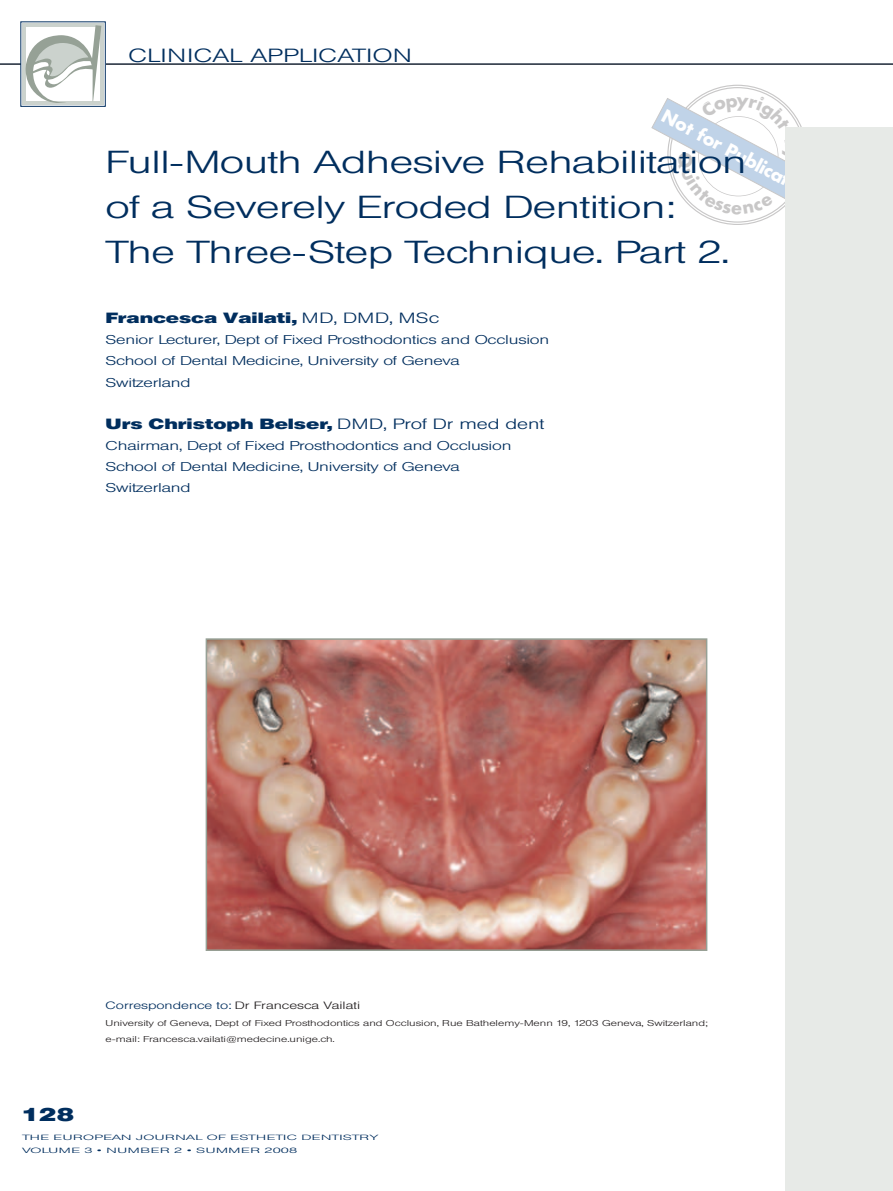
<style>
.page{position:relative;width:893px;height:1191px;background:#fff}
.page>*{position:absolute;margin:0;border:0;box-sizing:border-box;transform-origin:0 0}
.t1{font:300 31.5px/45px "Helvetica BQ";letter-spacing:-.01em;color:#002e5e;scale:1.43 1}
.t2{font:700 19.8px "Futura T";color:#fff}
.t3{font:300 18.9px "Helvetica BQ";letter-spacing:.025em;color:#002e5e;scale:1.43 1}
.t4{font:900 18.9px "Helvetica BQ";color:#002e5e;scale:1.43 1}
.t5{font:900 14.7px "Helvetica BQ";color:#002e5e;scale:1.43 1}
.t6{font:300 12.6px/21px "Helvetica BQ";letter-spacing:-.01em;color:#002e5e;scale:1.43 1}
.t7{font:300 10.5px "Helvetica BQ";color:#231f20;scale:1.43 1}
.t8{font:300 8.4px/16.5px "Helvetica BQ";color:#231f20;scale:1.43 1}
.t9{font:300 7.5px/12.8px "Helvetica BQ";letter-spacing:.025em;color:#002e5e;scale:2 1}
.s1{font-weight:300}
.s2{color:#002e5e}
</style>
<div class="page">
<hr style="left:892px;top:128px;width:1px;height:1063px;background:#e7eae7">
<hr style="left:0;top:64px;width:893px;height:1px;background:#231f20">
<div style="left:21px;top:22px;width:85px;height:85px;border:1px solid #002e5e"></div>
<div style="left:22px;top:23px;width:82px;height:82px;background:#cbd2cd"></div>
<svg style="left:25px;top:25px;width:76px;height:78px"></svg>
<div style="left:785px;top:128px;width:107px;height:1063px;background:#e7eae7"></div>
<img style="left:209px;top:641px;width:495px;height:307px">
<div style="left:206px;top:638px;width:501px;height:313px;border:2px solid #96a196"></div>
<svg style="left:651px;top:84px;width:173px;height:141px"></svg>
<h3 class="t3" style="left:128px;top:49px;width:200px">CLINICAL APPLICATION</h3>
<h2 class="t2" style="left:669px;top:103px;width:171px;rotate:28deg">Not for Publication</h2>
<h1 class="t1" style="left:106px;top:143px;width:450px">Full-Mouth Adhesive Rehabilitation of a Severely Eroded Dentition:<br>The Three-Step Technique. Part 2.</h1>
<p class="t5" style="left:106px;top:313px;width:235px">Francesca Vailati, <span class="s1">MD, DMD, MSc</span></p>
<p class="t6" style="left:106px;top:331px;width:312px">Senior Lecturer, Dept of Fixed Prosthodontics and Occlusion<br>School of Dental Medicine, University of Geneva<br>Switzerland</p>
<p class="t5" style="left:106px;top:418px;width:308px">Urs Christoph Belser, <span class="s1">DMD, Prof Dr med dent</span></p>
<p class="t6" style="left:106px;top:436px;width:285px">Chairman, Dept of Fixed Prosthodontics and Occlusion<br>School of Dental Medicine, University of Geneva<br>Switzerland</p>
<h3 class="t4" style="left:22px;top:1108px;width:38px">128</h3>
<p class="t7" style="left:106px;top:1002px;width:179px"><span class="s2">Correspondence to:</span> Dr Francesca Vailati</p>
<p class="t8" style="left:106px;top:1015px;width:423px">University of Geneva, Dept of Fixed Prosthodontics and Occlusion, Rue Bathelemy-Menn 19, 1203 Geneva, Switzerland; e-mail: Francesca.vailati@medecine.unige.ch.</p>
<p class="t9" style="left:22px;top:1132px;width:180px">THE EUROPEAN JOURNAL OF ESTHETIC DENTISTRY<br>VOLUME 3 • NUMBER 2 • SUMMER 2008</p>
</div>
